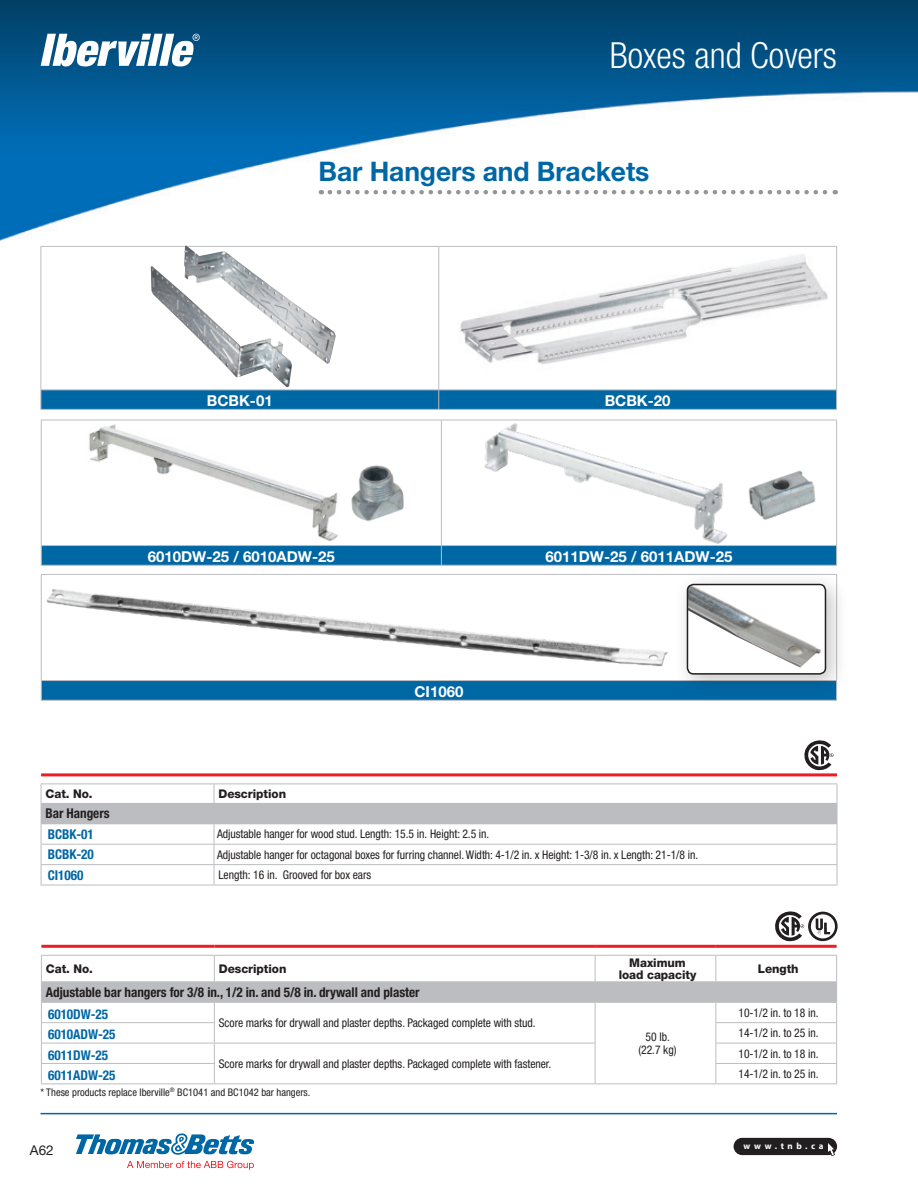
<style>
.page{position:relative;width:918px;height:1188px;background:#fff}
.page>*{position:absolute;margin:0;border:0;box-sizing:border-box;transform-origin:0 0}
.t1{font:300 condensed 36px "Helvetica Neue LT Std";color:#fff}
.t2{font:700 27px "Helvetica Neue LT Std";letter-spacing:-.005em;color:#0067a5}
.t3{font:700 15px "Helvetica Neue LT Std";color:#fff}
.t4{font:700 condensed 13.5px "Helvetica Neue LT Std";letter-spacing:-.005em;color:#231f20}
.t5{font:700 condensed 13.5px "Helvetica Neue LT Std";letter-spacing:-.005em;color:#0067a5}
.t6{font:13.5px "Helvetica Neue LT Std";color:#231f20}
.t7{font:condensed 12px/12.8px "Helvetica Neue LT Std";letter-spacing:-.005em;color:#231f20;text-align:center}
.t8{font:800 12px/12px "Helvetica Neue LT Std";letter-spacing:-.005em;color:#231f20;text-align:center}
.t9{font:condensed 10.5px "Helvetica Neue LT Std";color:#231f20}
.t10{font:700 9px "Myriad Pro";letter-spacing:.405em;color:#fff}
</style>
<div class="page">
<img style="left:0;top:0;width:918px;height:269px">
<div style="left:734px;top:1138px;width:103px;height:17px;background:#231f20;border-radius:9px"></div>
<svg style="left:827px;top:1143px;width:8px;height:13px"></svg>
<hr style="left:40px;top:1113px;width:797px;height:1px;background:#0067a5">
<hr style="left:40px;top:246px;width:399px;height:1px;background:#bcbdc0">
<hr style="left:40px;top:247px;width:1px;height:143px;background:#bcbdc0">
<hr style="left:439px;top:246px;width:398px;height:1px;background:#bcbdc0">
<hr style="left:438px;top:247px;width:1px;height:143px;background:#bcbdc0">
<hr style="left:836px;top:247px;width:1px;height:143px;background:#bcbdc0">
<div style="left:40px;top:391px;width:797px;height:18px;background:#0067a5"></div>
<hr style="left:40px;top:390px;width:399px;height:1px;background:#bcbdc0">
<hr style="left:439px;top:390px;width:398px;height:1px;background:#bcbdc0">
<hr style="left:40px;top:409px;width:399px;height:1px;background:#bcbdc0">
<hr style="left:439px;top:409px;width:398px;height:1px;background:#bcbdc0">
<svg style="left:42px;top:546px;width:794px;height:154px;fill:#0067a5"></svg>
<hr style="left:41px;top:420px;width:1px;height:125px;background:#bcbdc0">
<hr style="left:441px;top:420px;width:1px;height:125px;background:#bcbdc0">
<hr style="left:836px;top:420px;width:1px;height:125px;background:#bcbdc0">
<svg style="left:441px;top:546px;width:1px;height:19px"></svg>
<hr style="left:41px;top:420px;width:400px;height:1px;background:#bcbdc0">
<hr style="left:441px;top:420px;width:396px;height:1px;background:#bcbdc0">
<hr style="left:41px;top:545px;width:400px;height:1px;background:#bcbdc0">
<svg style="left:41px;top:546px;width:1px;height:19px"></svg>
<hr style="left:441px;top:545px;width:396px;height:1px;background:#bcbdc0">
<svg style="left:836px;top:546px;width:1px;height:19px"></svg>
<hr style="left:41px;top:565px;width:400px;height:1px;background:#bcbdc0">
<hr style="left:441px;top:565px;width:396px;height:1px;background:#bcbdc0">
<svg style="left:41px;top:682px;width:1px;height:18px"></svg>
<hr style="left:41px;top:700px;width:400px;height:1px;background:#bcbdc0">
<hr style="left:441px;top:700px;width:396px;height:1px;background:#bcbdc0">
<div style="left:674px;top:571px;width:176px;height:127px;background:#231f20;opacity:.26"></div>
<div style="left:687px;top:585px;width:138px;height:89px;background:#fff;border-radius:6px"></div>
<img style="left:687px;top:585px;width:134px;height:83px">
<div style="left:687px;top:584px;width:139px;height:91px;border:2px solid #231f20;border-radius:6px"></div>
<img style="left:40px;top:574px;width:635px;height:108px">
<img style="left:351px;top:465px;width:53px;height:56px">
<img style="left:89px;top:424px;width:249px;height:117px">
<img style="left:752px;top:470px;width:64px;height:50px">
<img style="left:484px;top:423px;width:268px;height:121px">
<img style="left:451px;top:251px;width:380px;height:113px">
<img style="left:151px;top:266px;width:141px;height:122px">
<img style="left:184px;top:245px;width:152px;height:120px">
<svg style="left:41px;top:34px;width:159px;height:32px"></svg>
<svg style="left:127px;top:1161px;width:127px;height:9px"></svg>
<svg style="left:76px;top:1133px;width:178px;height:22px"></svg>
<svg style="left:330px;top:190px;width:506px;height:4px"></svg>
<div style="left:41px;top:803px;width:796px;height:21px;background:#bcbdc0"></div>
<svg style="left:214px;top:785px;width:1px;height:18px"></svg>
<hr style="left:41px;top:784px;width:173px;height:1px;background:#bcbdc0">
<hr style="left:214px;top:784px;width:623px;height:1px;background:#bcbdc0">
<hr style="left:41px;top:844px;width:173px;height:1px;background:#bcbdc0">
<hr style="left:214px;top:844px;width:623px;height:1px;background:#bcbdc0">
<hr style="left:41px;top:864px;width:173px;height:1px;background:#bcbdc0">
<svg style="left:41px;top:784px;width:1px;height:101px"></svg>
<hr style="left:41px;top:885px;width:173px;height:1px;background:#bcbdc0">
<hr style="left:214px;top:885px;width:623px;height:1px;background:#bcbdc0">
<hr style="left:41px;top:773px;width:173px;height:3px;background:#ee1d23">
<hr style="left:214px;top:773px;width:623px;height:3px;background:#ee1d23">
<hr style="left:214px;top:864px;width:623px;height:1px;background:#bcbdc0">
<svg style="left:214px;top:824px;width:1px;height:61px"></svg>
<svg style="left:837px;top:784px;width:1px;height:101px"></svg>
<hr style="left:214px;top:1083px;width:381px;height:1px;background:#bcbdc0">
<hr style="left:595px;top:1083px;width:121px;height:1px;background:#bcbdc0">
<hr style="left:41px;top:955px;width:173px;height:1px;background:#bcbdc0">
<hr style="left:214px;top:955px;width:381px;height:1px;background:#bcbdc0">
<hr style="left:595px;top:955px;width:121px;height:1px;background:#bcbdc0">
<hr style="left:716px;top:955px;width:121px;height:1px;background:#bcbdc0">
<svg style="left:41px;top:956px;width:796px;height:127px"></svg>
<hr style="left:41px;top:981px;width:173px;height:1px;background:#bcbdc0">
<hr style="left:214px;top:981px;width:381px;height:1px;background:#bcbdc0">
<hr style="left:595px;top:981px;width:121px;height:1px;background:#bcbdc0">
<hr style="left:716px;top:981px;width:121px;height:1px;background:#bcbdc0">
<hr style="left:41px;top:1083px;width:173px;height:1px;background:#bcbdc0">
<hr style="left:41px;top:945px;width:173px;height:3px;background:#ee1d23">
<hr style="left:214px;top:945px;width:381px;height:3px;background:#ee1d23">
<hr style="left:595px;top:945px;width:121px;height:3px;background:#ee1d23">
<hr style="left:716px;top:945px;width:121px;height:3px;background:#ee1d23">
<hr style="left:716px;top:1083px;width:121px;height:1px;background:#bcbdc0">
<svg style="left:804px;top:740px;width:30px;height:30px"></svg>
<svg style="left:775px;top:911px;width:63px;height:31px"></svg>
<h1 class="t1" style="left:610px;top:34px;width:229px">Boxes and Covers</h1>
<h2 class="t2" style="left:319px;top:155px;width:332px">Bar Hangers and Brackets</h2>
<p class="t3" style="left:207px;top:392px;width:67px">BCBK-01</p>
<p class="t3" style="left:605px;top:392px;width:67px">BCBK-20</p>
<p class="t3" style="left:148px;top:548px;width:189px">6010DW-25 / 6010ADW-25</p>
<p class="t3" style="left:545px;top:548px;width:189px">6011DW-25 / 6011ADW-25</p>
<p class="t3" style="left:414px;top:683px;width:50px">CI1060</p>
<p class="t8" style="left:46px;top:788px;width:49px">Cat. No.</p>
<p class="t8" style="left:219px;top:788px;width:69px">Description</p>
<p class="t4" style="left:46px;top:805px;width:65px">Bar Hangers</p>
<p class="t5" style="left:48px;top:826px;width:48px">BCBK-01</p>
<p class="t7" style="left:217px;top:828px;width:274px">Adjustable hanger for wood stud. Length: 15.5 in. Height: 2.5 in.</p>
<p class="t5" style="left:48px;top:846px;width:48px">BCBK-20</p>
<p class="t7" style="left:217px;top:848px;width:483px">Adjustable hanger for octagonal boxes for furring channel. Width: 4-1/2 in. x Height: 1-3/8 in. x Length: 21-1/8 in.</p>
<p class="t5" style="left:48px;top:867px;width:37px">CI1060</p>
<p class="t7" style="left:219px;top:868px;width:154px">Length: 16 in. Grooved for box ears</p>
<p class="t8" style="left:46px;top:963px;width:49px">Cat. No.</p>
<p class="t8" style="left:219px;top:963px;width:69px">Description</p>
<p class="t8" style="left:619px;top:957px;width:79px">Maximum load capacity</p>
<p class="t8" style="left:758px;top:963px;width:42px">Length</p>
<p class="t4" style="left:46px;top:984px;width:375px">Adjustable bar hangers for 3/8 in., 1/2 in. and 5/8 in. drywall and plaster</p>
<p class="t5" style="left:48px;top:1006px;width:62px">6010DW-25</p>
<p class="t7" style="left:219px;top:1016px;width:318px">Score marks for drywall and plaster depths. Packaged complete with stud.</p>
<p class="t7" style="left:638px;top:1030px;width:40px">50 lb. (22.7 kg)</p>
<p class="t7" style="left:739px;top:1006px;width:82px">10-1/2 in. to 18 in.</p>
<p class="t5" style="left:48px;top:1026px;width:69px">6010ADW-25</p>
<p class="t7" style="left:739px;top:1026px;width:82px">14-1/2 in. to 25 in.</p>
<p class="t5" style="left:48px;top:1047px;width:62px">6011DW-25</p>
<p class="t7" style="left:219px;top:1057px;width:334px">Score marks for drywall and plaster depths. Packaged complete with fastener.</p>
<p class="t7" style="left:739px;top:1047px;width:82px">10-1/2 in. to 18 in.</p>
<p class="t5" style="left:48px;top:1067px;width:69px">6011ADW-25</p>
<p class="t7" style="left:739px;top:1067px;width:82px">14-1/2 in. to 25 in.</p>
<p class="t9" style="left:40px;top:1086px;width:271px">* These products replace Iberville<sup>®</sup> BC1041 and BC1042 bar hangers.</p>
<p class="t6" style="left:30px;top:1142px;width:25px">A62</p>
<p class="t10" style="left:743px;top:1140px;width:82px">www.tnb.ca</p>
</div>
